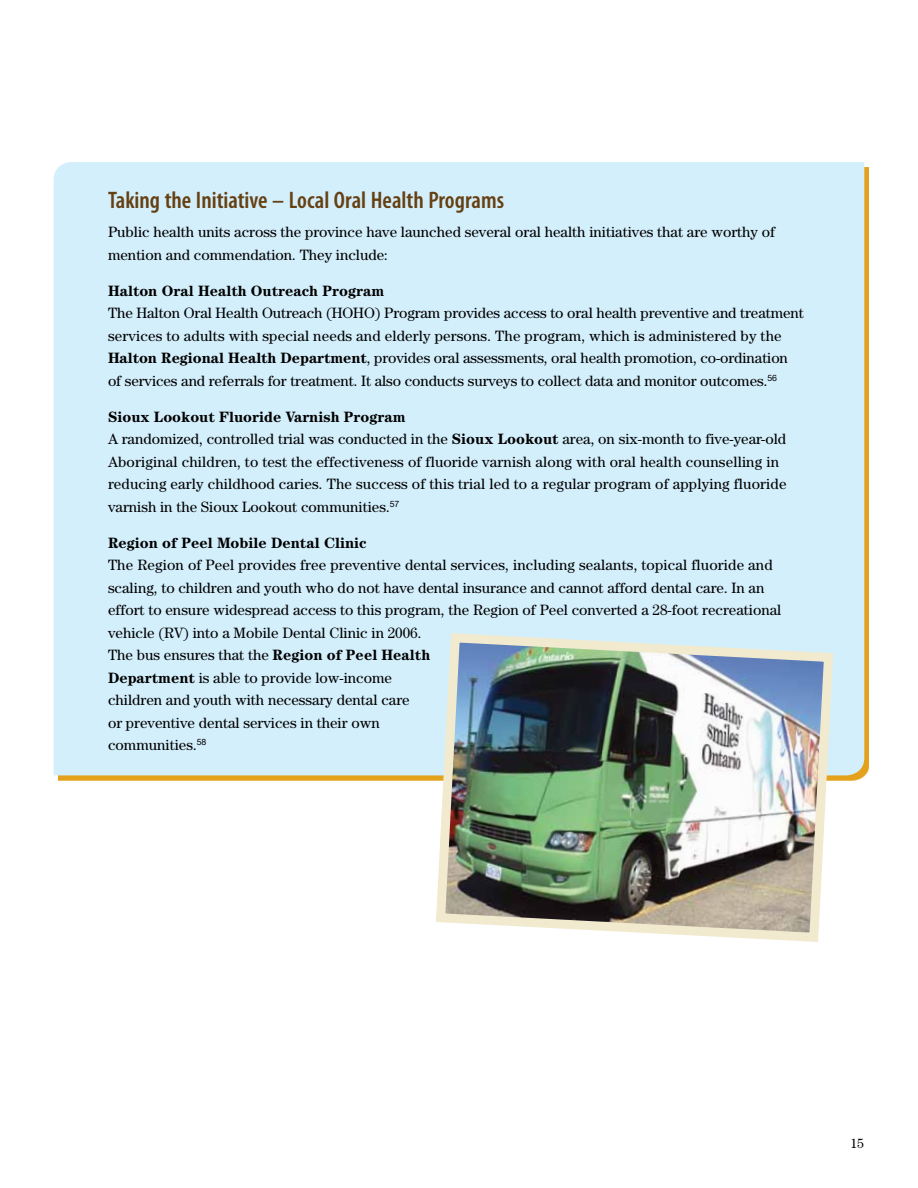
<style>
.page{position:relative;width:918px;height:1188px;background:#fff}
.page>*{position:absolute;margin:0;border:0;box-sizing:border-box;transform-origin:0 0}
.t1{font:600 condensed 24px "Myriad Pro";color:#654012}
.t2{font:15px/22.5px "Century";color:#000}
.t3{font:700 15px "Century";color:#000}
.t4{font:13.5px "Century";color:#000}
.s1{font-weight:700}
</style>
<div class="page">
<div style="left:54px;top:162px;width:810px;height:613px;background:#d4effc"></div>
<img style="left:431px;top:628px;width:407px;height:314px">
<h1 class="t1" style="left:108px;top:185px;width:398px">Taking the Initiative – Local Oral Health Programs</h1>
<p class="t2" style="left:108px;top:221px;width:669px">Public health units across the province have launched several oral health initiatives that are worthy of mention and commendation. They include:</p>
<p class="t3" style="left:108px;top:282px;width:278px">Halton Oral Health Outreach Program</p>
<p class="t2" style="left:108px;top:302px;width:697px">The Halton Oral Health Outreach (HOHO) Program provides access to oral health preventive and treatment services to adults with special needs and elderly persons. The program, which is administered by the <span class="s1">Halton Regional Health Department</span>, provides oral assessments, oral health promotion, co-ordination of services and referrals for treatment. It also conducts surveys to collect data and monitor outcomes.<sup>56</sup></p>
<p class="t2" style="left:108px;top:405px;width:680px"><span class="s1">Sioux Lookout Fluoride Varnish Program<br></span>A randomized, controlled trial was conducted in the <span class="s1">Sioux Lookout</span> area, on six-month to five-year-old Aboriginal children, to test the effectiveness of fluoride varnish along with oral health counselling in reducing early childhood caries. The success of this trial led to a regular program of applying fluoride varnish in the Sioux Lookout communities.<sup>57</sup></p>
<p class="t3" style="left:108px;top:534px;width:260px">Region of Peel Mobile Dental Clinic</p>
<p class="t2" style="left:108px;top:554px;width:675px">The Region of Peel provides free preventive dental services, including sealants, topical fluoride and scaling, to children and youth who do not have dental insurance and cannot afford dental care. In an effort to ensure widespread access to this program, the Region of Peel converted a 28-foot recreational vehicle (RV) into a Mobile Dental Clinic in 2006.<br>The bus ensures that the <span class="s1">Region of Peel Health<br>Department</span> is able to provide low-income<br>children and youth with necessary dental care<br>or preventive dental services in their own<br>communities.<sup>58</sup></p>
<p class="t4" style="left:850px;top:1135px;width:15px">15</p>
</div>
